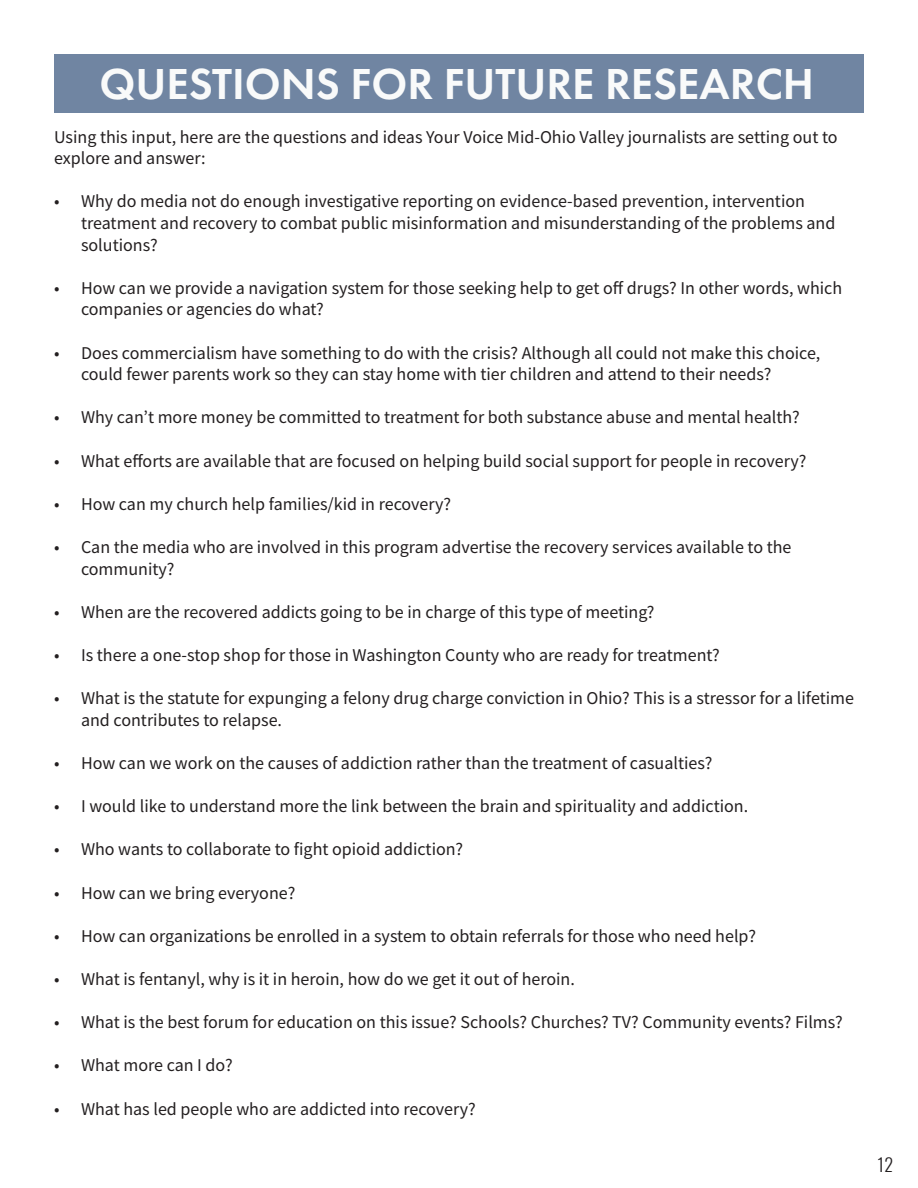
<style>
.page{position:relative;width:918px;height:1188px;background:#fff}
.page>*{position:absolute;margin:0;border:0;box-sizing:border-box;transform-origin:0 0}
.t1{font:600 45px "Futura PT";color:#f9fafa}
.t2{font:18px/21.6px "Source Sans Pro";color:#231f20}
.t3{font:300 18px "Oswald";color:#231f20}
</style>
<div class="page">
<div style="left:54px;top:54px;width:810px;height:58px;background:#7085a2"></div>
<p class="t1" style="left:99px;top:56px;width:716px">QUESTIONS FOR FUTURE RESEARCH</p>
<p class="t2" style="left:54px;top:126px;width:785px">Using this input, here are the questions and ideas Your Voice Mid-Ohio Valley journalists are setting out to explore and answer:</p>
<p class="t2" style="left:81px;top:190px;width:756px;text-indent:-27px">• Why do media not do enough investigative reporting on evidence-based prevention, intervention treatment and recovery to combat public misinformation and misunderstanding of the problems and solutions?</p>
<p class="t2" style="left:81px;top:277px;width:763px;text-indent:-27px">• How can we provide a navigation system for those seeking help to get off drugs? In other words, which companies or agencies do what?</p>
<p class="t2" style="left:81px;top:342px;width:741px;text-indent:-27px">• Does commercialism have something to do with the crisis? Although all could not make this choice, could fewer parents work so they can stay home with tier children and attend to their needs?</p>
<p class="t2" style="left:54px;top:406px;width:747px">• Why can’t more money be committed to treatment for both substance abuse and mental health?</p>
<p class="t2" style="left:54px;top:450px;width:754px">• What efforts are available that are focused on helping build social support for people in recovery?</p>
<p class="t2" style="left:54px;top:493px;width:399px">• How can my church help families/kid in recovery?</p>
<p class="t2" style="left:81px;top:536px;width:712px;text-indent:-27px">• Can the media who are involved in this program advertise the recovery services available to the community?</p>
<p class="t2" style="left:54px;top:601px;width:602px">• When are the recovered addicts going to be in charge of this type of meeting?</p>
<p class="t2" style="left:54px;top:644px;width:667px">• Is there a one-stop shop for those in Washington County who are ready for treatment?</p>
<p class="t2" style="left:81px;top:687px;width:775px;text-indent:-27px">• What is the statute for expunging a felony drug charge conviction in Ohio? This is a stressor for a lifetime and contributes to relapse.</p>
<p class="t2" style="left:54px;top:752px;width:660px">• How can we work on the causes of addiction rather than the treatment of casualties?</p>
<p class="t2" style="left:54px;top:795px;width:696px">• I would like to understand more the link between the brain and spirituality and addiction.</p>
<p class="t2" style="left:54px;top:838px;width:411px">• Who wants to collaborate to fight opioid addiction?</p>
<p class="t2" style="left:54px;top:882px;width:243px">• How can we bring everyone?</p>
<p class="t2" style="left:54px;top:925px;width:704px">• How can organizations be enrolled in a system to obtain referrals for those who need help?</p>
<p class="t2" style="left:54px;top:968px;width:522px">• What is fentanyl, why is it in heroin, how do we get it out of heroin.</p>
<p class="t2" style="left:54px;top:1011px;width:790px">• What is the best forum for education on this issue? Schools? Churches? TV? Community events? Films?</p>
<p class="t2" style="left:54px;top:1054px;width:180px">• What more can I do?</p>
<p class="t2" style="left:54px;top:1098px;width:423px">• What has led people who are addicted into recovery?</p>
<p class="t3" style="left:877px;top:1149px;width:18px">12</p>
</div>
